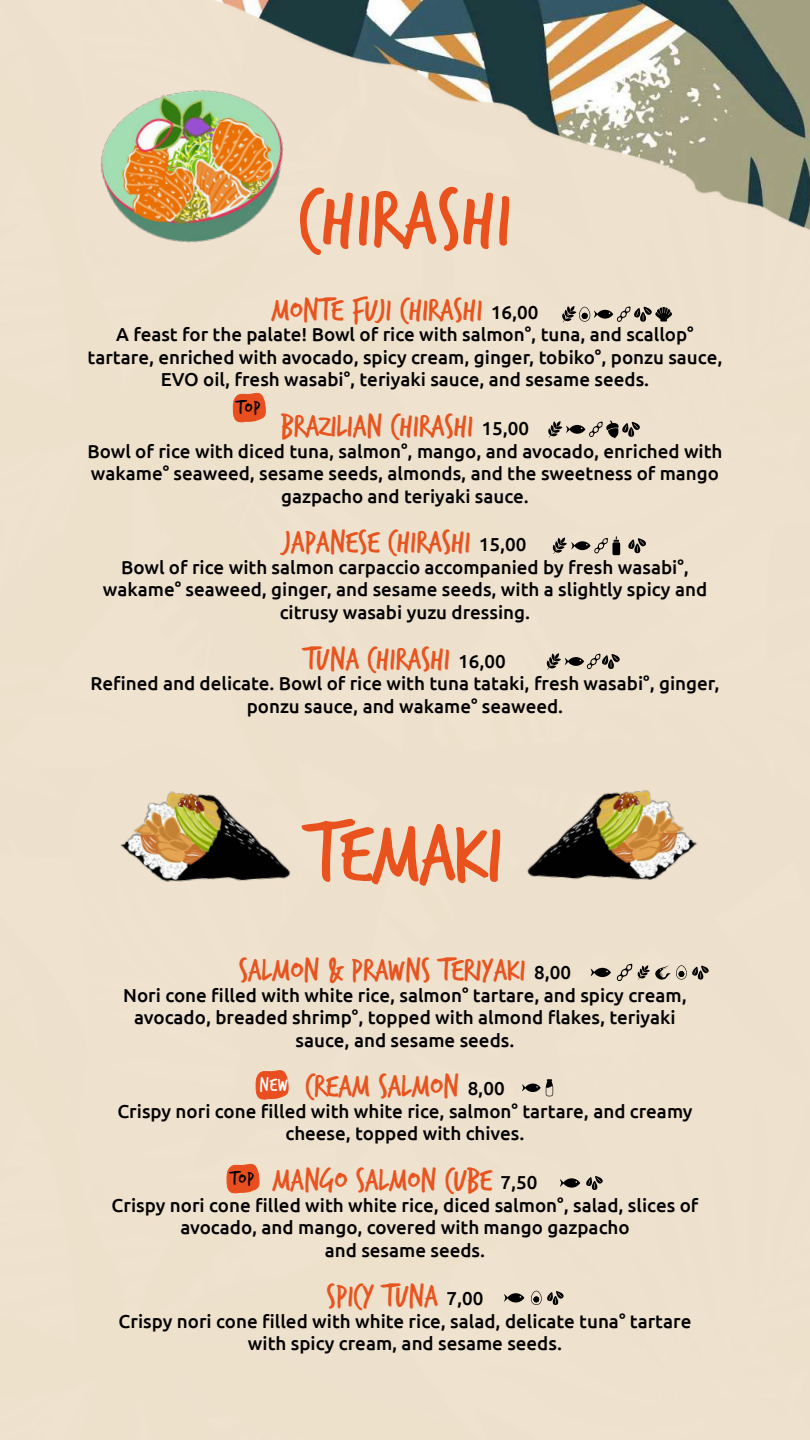
<style>
.page{position:relative;width:810px;height:1440px;background:#eee1cd}
.page>*{position:absolute;margin:0;border:0;box-sizing:border-box;transform-origin:0 0}
.t1{font:90px "Trash Hand";letter-spacing:-.01em;color:#e9511d}
.t2{font:84.75px "Trash Hand";letter-spacing:.01em;color:#e9511d}
.t3{font:33.75px "Trash Hand";color:#e8531e}
.t4{font:20.25px "Trash Hand";letter-spacing:.04em;color:#020203}
.t5{font:20.25px "Trash Hand";color:#fff}
.t6{font:500 18.75px/22.5px "Ubuntu";color:#020203;text-align:center}
.s1{font-family:"Ubuntu";font-weight:500;font-size:18.75px;color:#000}
</style>
<div class="page">
<img style="left:49px;top:0;width:285px;height:344px">
<img style="left:81px;top:745px;width:245px;height:209px">
<img style="left:490px;top:744px;width:246px;height:208px">
<svg style="left:255px;top:1068px;width:34px;height:32px"></svg>
<svg style="left:226px;top:1162px;width:34px;height:32px"></svg>
<svg style="left:232px;top:391px;width:34px;height:32px"></svg>
<svg style="left:562px;top:306px;width:110px;height:17px;background:#a39a8d"></svg>
<svg style="left:548px;top:420px;width:93px;height:18px;background:#a59c8e"></svg>
<div style="left:612px;top:542px;width:8px;height:13px;background:#000;border-radius:2px"></div>
<svg style="left:614px;top:536px;width:5px;height:6px"></svg>
<svg style="left:628px;top:538px;width:19px;height:15px"></svg>
<svg style="left:552px;top:538px;width:56px;height:17px"></svg>
<svg style="left:546px;top:653px;width:74px;height:18px"></svg>
<svg style="left:591px;top:963px;width:118px;height:20px;background:#bcb2a2"></svg>
<svg style="left:531px;top:1291px;width:33px;height:14px"></svg>
<svg style="left:504px;top:1293px;width:20px;height:9px"></svg>
<svg style="left:586px;top:1176px;width:17px;height:14px"></svg>
<svg style="left:560px;top:1178px;width:20px;height:10px"></svg>
<svg style="left:522px;top:1079px;width:31px;height:17px"></svg>
<h2 class="t2" style="left:299px;top:178px;width:214px">CHIRASHI</h2>
<h3 class="t3" style="left:272px;top:293px;width:268px">MONTE FUJI CHIRASHI <span class="s1">16,00</span></h3>
<p class="t6" style="left:88px;top:323px;width:636px">A feast for the palate! Bowl of rice with salmon°, tuna, and scallop° tartare, enriched with avocado, spicy cream, ginger, tobiko°, ponzu sauce,<br>EVO oil, fresh wasabi°, teriyaki sauce, and sesame seeds.</p>
<h3 class="t3" style="left:281px;top:409px;width:250px">BRAZILIAN CHIRASHI <span class="s1">15,00</span></h3>
<p class="t6" style="left:87px;top:439px;width:637px">Bowl of rice with diced tuna, salmon°, mango, and avocado, enriched with wakame° seaweed, sesame seeds, almonds, and the sweetness of mango gazpacho and teriyaki sauce.</p>
<h3 class="t3" style="left:283px;top:526px;width:245px">JAPANESE CHIRASHI <span class="s1">15,00</span></h3>
<p class="t6" style="left:103px;top:555px;width:606px">Bowl of rice with salmon carpaccio accompanied by fresh wasabi°, wakame° seaweed, ginger, and sesame seeds, with a slightly spicy and citrusy wasabi yuzu dressing.</p>
<h3 class="t3" style="left:304px;top:642px;width:203px">TUNA CHIRASHI <span class="s1">16,00</span></h3>
<p class="t6" style="left:90px;top:671px;width:631px">Refined and delicate. Bowl of rice with tuna tataki, fresh wasabi°, ginger, ponzu sauce, and wakame° seaweed.</p>
<p class="t4" style="left:237px;top:398px;width:25px">top</p>
<h1 class="t1" style="left:307px;top:810px;width:197px">temaki</h1>
<h3 class="t3" style="left:239px;top:953px;width:334px">SALMON &amp; PRAWNS TERIYAKI <span class="s1">8,00</span></h3>
<p class="t6" style="left:123px;top:983px;width:565px">Nori cone filled with white rice, salmon° tartare, and spicy cream, avocado, breaded shrimp°, topped with almond flakes, teriyaki sauce, and sesame seeds.</p>
<h3 class="t3" style="left:305px;top:1070px;width:201px">CREAM SALMON <span class="s1">8,00</span></h3>
<p class="t6" style="left:117px;top:1099px;width:577px">Crispy nori cone filled with white rice, salmon° tartare, and creamy cheese, topped with chives.</p>
<h3 class="t3" style="left:272px;top:1163px;width:267px">MANGO SALMON CUBE <span class="s1">7,50</span></h3>
<p class="t6" style="left:112px;top:1193px;width:588px">Crispy nori cone filled with white rice, diced salmon°, salad, slices of avocado, and mango, covered with mango gazpacho<br>and sesame seeds.</p>
<h3 class="t3" style="left:327px;top:1280px;width:158px">SPICY TUNA <span class="s1">7,00</span></h3>
<p class="t6" style="left:119px;top:1309px;width:574px">Crispy nori cone filled with white rice, salad, delicate tuna° tartare with spicy cream, and sesame seeds.</p>
<p class="t5" style="left:259px;top:1075px;width:30px">NEW</p>
<p class="t4" style="left:230px;top:1169px;width:25px">top</p>
</div>
